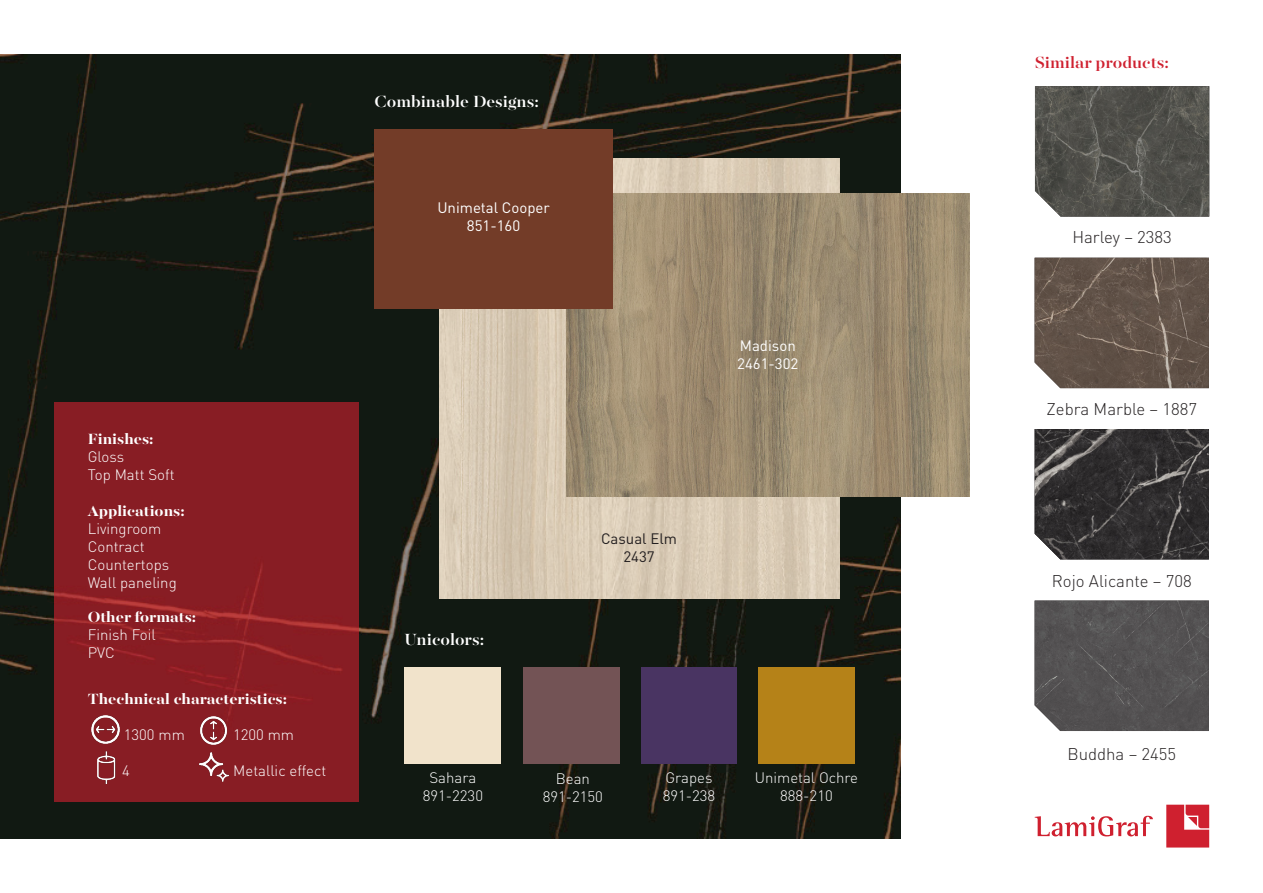
<style>
.page{position:relative;width:1263px;height:893px;background:#fff}
.page>*{position:absolute;margin:0;border:0;box-sizing:border-box;transform-origin:0 0}
.t1{font:500 18px "Majesti Banner";color:#fff}
.t2{font:500 18px "Majesti Banner";color:#cf202f}
.t3{font:300 16.8px "DIN Pro";color:#231f20}
.t4{font:700 16.5px "Majesti Banner";color:#fff}
.t5{font:300 15px "DIN Pro";color:#fff}
.t6{font:15px "DIN Pro";color:#fff}
.t7{font:15px "DIN Pro";color:#231f20}
</style>
<div class="page">
<img style="left:0;top:54px;width:901px;height:785px">
<img style="left:439px;top:158px;width:400px;height:441px">
<div style="left:54px;top:402px;width:305px;height:399px;background:#881d24"></div>
<img style="left:91px;top:715px;width:29px;height:29px">
<img style="left:200px;top:713px;width:30px;height:32px">
<img style="left:97px;top:751px;width:19px;height:32px">
<div style="left:759px;top:668px;width:95px;height:95px;background:#b58218"></div>
<div style="left:524px;top:668px;width:95px;height:95px;background:#735355"></div>
<div style="left:641px;top:668px;width:96px;height:95px;background:#493462"></div>
<div style="left:405px;top:668px;width:96px;height:95px;background:#f1e3cb"></div>
<svg style="left:1035px;top:816px;width:118px;height:20px"></svg>
<svg style="left:1166px;top:805px;width:43px;height:42px;background:#d43946"></svg>
<img style="left:566px;top:194px;width:403px;height:302px">
<div style="left:375px;top:130px;width:238px;height:178px;background:#733c28"></div>
<img style="left:1035px;top:86px;width:174px;height:131px">
<img style="left:1035px;top:258px;width:174px;height:130px">
<img style="left:1035px;top:429px;width:174px;height:130px">
<img style="left:1035px;top:601px;width:174px;height:130px">
<img style="left:199px;top:752px;width:30px;height:30px">
<p class="t4" style="left:88px;top:428px;width:67px">Finishes:</p>
<p class="t5" style="left:88px;top:446px;width:38px">Gloss</p>
<p class="t5" style="left:88px;top:464px;width:88px">Top Matt Soft</p>
<p class="t4" style="left:88px;top:500px;width:98px">Applications:</p>
<p class="t5" style="left:88px;top:518px;width:75px">Livingroom</p>
<p class="t5" style="left:88px;top:536px;width:58px">Contract</p>
<p class="t5" style="left:88px;top:554px;width:83px">Countertops</p>
<p class="t5" style="left:88px;top:572px;width:90px">Wall paneling</p>
<p class="t4" style="left:88px;top:606px;width:110px">Other formats:</p>
<p class="t5" style="left:88px;top:625px;width:70px">Finish Foil</p>
<p class="t5" style="left:88px;top:643px;width:28px">PVC</p>
<p class="t4" style="left:88px;top:688px;width:201px">Thechnical characteristics:</p>
<p class="t5" style="left:124px;top:725px;width:63px">1300 mm</p>
<p class="t5" style="left:233px;top:725px;width:63px">1200 mm</p>
<p class="t5" style="left:122px;top:761px;width:9px">4</p>
<p class="t5" style="left:233px;top:761px;width:95px">Metallic effect</p>
<p class="t1" style="left:375px;top:89px;width:166px">Combinable Designs:</p>
<p class="t6" style="left:437px;top:197px;width:114px">Unimetal Cooper</p>
<p class="t6" style="left:467px;top:215px;width:55px">851-160</p>
<p class="t6" style="left:740px;top:335px;width:57px">Madison</p>
<p class="t6" style="left:737px;top:353px;width:63px">2461-302</p>
<p class="t1" style="left:404px;top:627px;width:81px">Unicolors:</p>
<p class="t5" style="left:429px;top:768px;width:48px">Sahara</p>
<p class="t5" style="left:423px;top:786px;width:62px">891-2230</p>
<p class="t7" style="left:601px;top:528px;width:78px">Casual Elm</p>
<p class="t7" style="left:623px;top:546px;width:33px">2437</p>
<p class="t5" style="left:556px;top:769px;width:36px">Bean</p>
<p class="t5" style="left:543px;top:787px;width:62px">891-2150</p>
<p class="t5" style="left:665px;top:768px;width:48px">Grapes</p>
<p class="t5" style="left:663px;top:786px;width:54px">891-238</p>
<p class="t5" style="left:755px;top:768px;width:105px">Unimetal Ochre</p>
<p class="t5" style="left:780px;top:786px;width:54px">888-210</p>
<p class="t2" style="left:1035px;top:50px;width:136px">Similar products:</p>
<p class="t3" style="left:1072px;top:226px;width:101px">Harley – 2383</p>
<p class="t3" style="left:1046px;top:398px;width:152px">Zebra Marble – 1887</p>
<p class="t3" style="left:1052px;top:569px;width:141px">Rojo Alicante – 708</p>
<p class="t3" style="left:1067px;top:742px;width:110px">Buddha – 2455</p>
</div>
